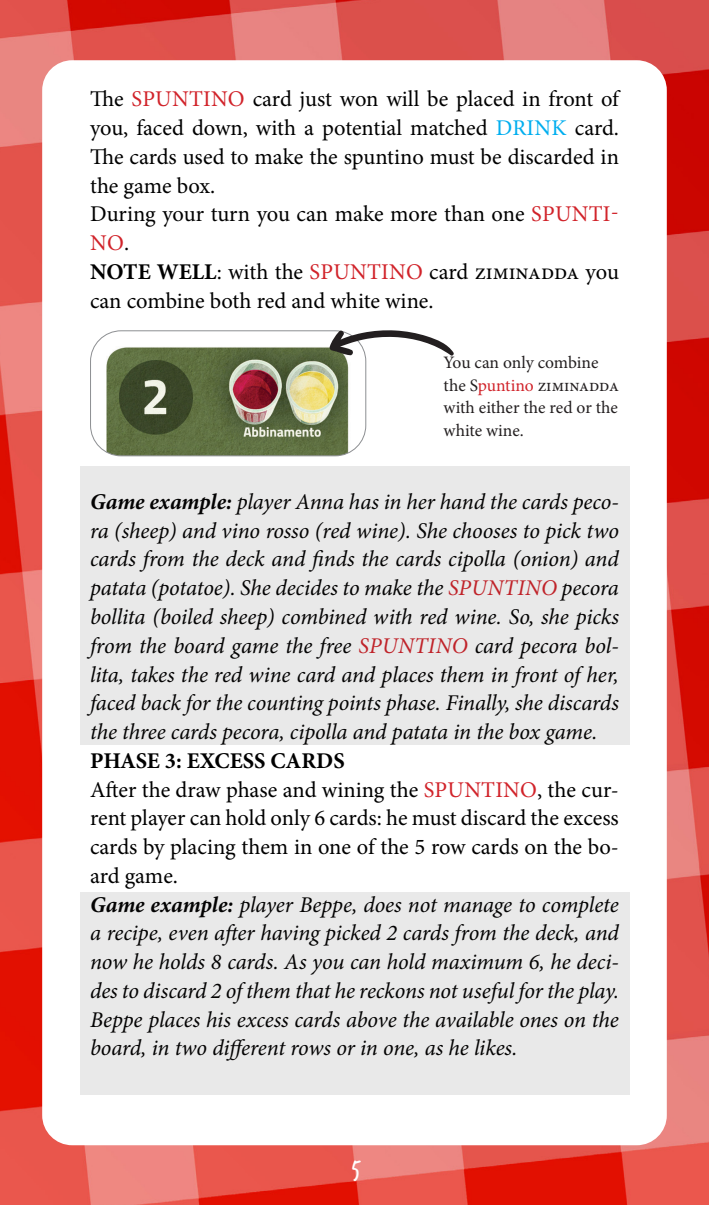
<style>
.page{position:relative;width:709px;height:1205px;background:#fff}
.page>*{position:absolute;margin:0;border:0;box-sizing:border-box;transform-origin:0 0}
.t1{font:25px "Trash Hand";color:#fff}
.t2{font:italic 22.5px/28.8px "Minion Pro";letter-spacing:-.01em;color:#000;text-align:justify}
.t3{font:22.5px/28.8px "Minion Pro";color:#000;text-align:justify}
.t4{font:700 22.5px "Minion Pro";color:#000}
.t5{font:17.5px/22.5px "Minion Pro";letter-spacing:-.005em;color:#231f20}
.s1{color:#d1232a}
.s2{color:#00aeef}
.s3{font-weight:700}
</style>
<div class="page">
<img style="left:0;top:0;width:709px;height:1205px">
<div style="left:42px;top:60px;width:624px;height:1085px;background:#fff;border-radius:30px"></div>
<div style="left:81px;top:466px;width:549px;height:278px;background:#e9e9e9"></div>
<div style="left:81px;top:892px;width:549px;height:203px;background:#e9e9e9"></div>
<img style="left:90px;top:332px;width:276px;height:124px">
<div style="left:90px;top:330px;width:276px;height:126px;border:1px solid #8d8f92;border-radius:31px"></div>
<svg style="left:329px;top:330px;width:125px;height:26px"></svg>
<p class="t3" style="left:90px;top:85px;width:530px">The <span class="s1">SPUNTINO</span> card just won will be placed in front of you, faced down, with a potential matched <span class="s2">DRINK</span> card.<br>The cards used to make the spuntino must be discarded in the game box.</p>
<p class="t3" style="left:90px;top:200px;width:530px">During your turn you can make more than one <span class="s1">SPUNTI-<br>NO</span>.</p>
<p class="t3" style="left:90px;top:257px;width:530px"><span class="s3">NOTE WELL</span>: with the <span class="s1">SPUNTINO</span> card ziminadda you can combine both red and white wine.</p>
<p class="t5" style="left:443px;top:352px;width:177px">You can only combine the S<span class="s1">puntino</span> ziminadda with either the red or the white wine.</p>
<p class="t2" style="left:90px;top:487px;width:530px"><span class="s3">Game example:</span> player Anna has in her hand the cards peco&shy;ra (sheep) and vino rosso (red wine). She chooses to pick two cards from the deck and finds the cards cipolla (onion) and patata (potatoe). She decides to make the <span class="s1">SPUNTINO</span> pecora bollita (boiled sheep) combined with red wine. So, she picks from the board game the free <span class="s1">SPUNTINO</span> card pecora bol&shy;lita, takes the red wine card and places them in front of her, faced back for the counting points phase. Finally, she discards the three cards pecora, cipolla and patata in the box game.</p>
<p class="t4" style="left:90px;top:745px;width:256px">PHASE 3: EXCESS CARDS</p>
<p class="t3" style="left:90px;top:775px;width:530px">After the draw phase and wining the <span class="s1">SPUNTINO</span>, the cur&shy;rent player can hold only 6 cards: he must discard the excess cards by placing them in one of the 5 row cards on the bo&shy;ard game.</p>
<p class="t2" style="left:90px;top:890px;width:530px"><span class="s3">Game example:</span> player Beppe, does not manage to complete a recipe, even after having picked 2 cards from the deck, and now he holds 8 cards. As you can hold maximum 6, he deci&shy;des to discard 2 of them that he reckons not useful for the play.<br>Beppe places his excess cards above the available ones on the board, in two different rows or in one, as he likes.</p>
<p class="t1" style="left:352px;top:1156px;width:10px">5</p>
</div>
